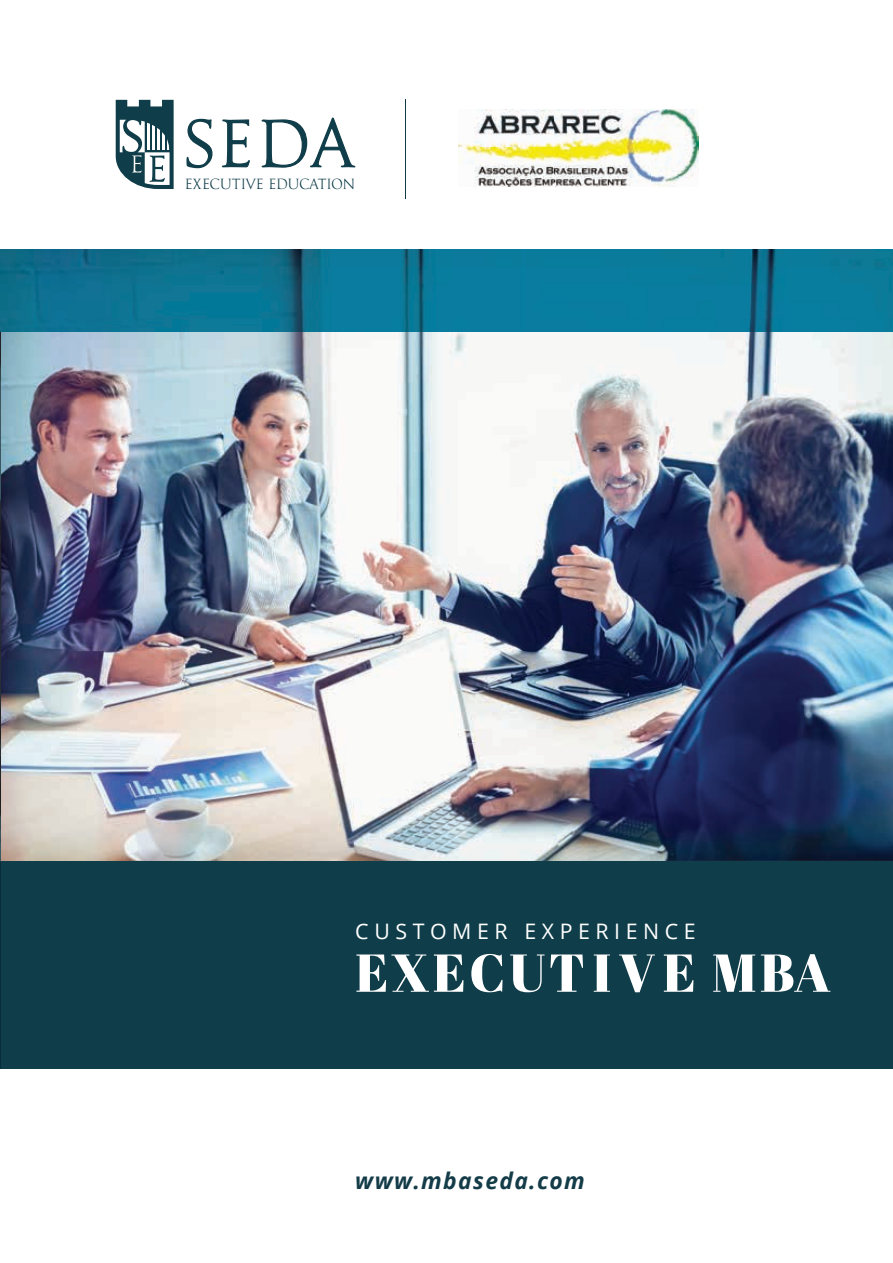
<style>
.page{position:relative;width:893px;height:1263px;background:#fff}
.page>*{position:absolute;margin:0;border:0;box-sizing:border-box;transform-origin:0 0}
.t1{font:65.85px "Goudy Trajan";color:#0f3d49}
.t2{font:53.25px "Abril Fatface";color:#fff}
.t3{font:italic 700 22.8px "Open Sans";letter-spacing:.06em;color:#133c48}
.t4{font:21.3px "Open Sans";color:#fff}
.t5{font:14.7px "Goudy Trajan";color:#0f3d49}
</style>
<div class="page">
<svg style="left:186px;top:118px;width:27px;height:51px"></svg>
<svg style="left:221px;top:119px;width:29px;height:49px"></svg>
<svg style="left:261px;top:117px;width:95px;height:51px"></svg>
<svg style="left:116px;top:100px;width:58px;height:89px"></svg>
<hr style="left:147px;top:122px;width:3px;height:28px;background:#fff">
<hr style="left:152px;top:122px;width:3px;height:28px;background:#fff">
<hr style="left:157px;top:122px;width:3px;height:28px;background:#fff">
<hr style="left:162px;top:122px;width:3px;height:28px;background:#fff">
<hr style="left:167px;top:122px;width:2px;height:28px;background:#fff">
<img style="left:458px;top:109px;width:240px;height:77px">
<img style="left:0;top:250px;width:893px;height:611px">
<hr style="left:0;top:249px;width:893px;height:1px;background:#057ea2">
<div style="left:0;top:861px;width:893px;height:208px;background:#0f3d49"></div>
<hr style="left:0;top:861px;width:1px;height:208px;background:#072f3b">
<hr style="left:405px;top:100px;width:1px;height:99px;background:#133c48">
<hr style="left:0;top:249px;width:1px;height:83px;background:#0f3d49">
<h1 class="t1" style="left:183px;top:108px;width:172px">SEDA</h1>
<p class="t5" style="left:185px;top:176px;width:172px">EXECUTIVE EDUCATION</p>
<h3 class="t4" style="left:355px;top:916px;width:342px">C U S T O M E R E X P E R I E N C E</h3>
<h2 class="t2" style="left:355px;top:935px;width:477px">E X E C U T I V E M B A</h2>
<h3 class="t3" style="left:355px;top:1164px;width:231px">www.mbaseda.com</h3>
</div>
